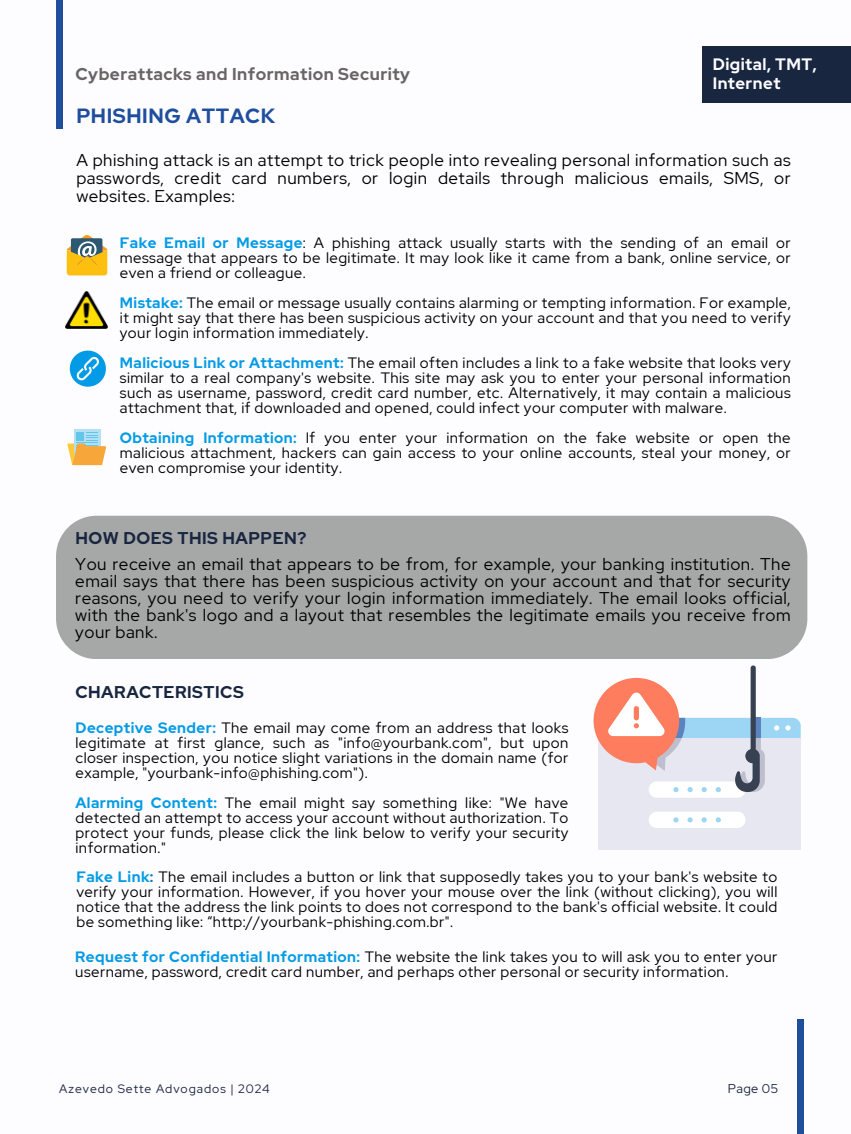
<style>
.page{position:relative;width:851px;height:1134px;background:#fff}
.page>*{position:absolute;margin:0;border:0;box-sizing:border-box;transform-origin:0 0}
.t1{font:700 20.6px "Red Hat Display";letter-spacing:.03em;color:#1f4e9d}
.t2{font:17px/17px "Red Hat Display";letter-spacing:.03em;color:#000;text-align:justify}
.t3{font:700 17px "Red Hat Display";letter-spacing:.03em;color:#696565}
.t4{font:700 17px "Red Hat Display";letter-spacing:.03em;color:#192640}
.t5{font:700 16.6px/19.2px "Red Hat Display";letter-spacing:.03em;color:#fdfcff}
.t6{font:15px/15px "Red Hat Display";letter-spacing:.03em;color:#000;text-align:justify}
.t7{font:12.8px "Red Hat Display";letter-spacing:.03em;color:#192640}
.t8{font:12.2px "Red Hat Display";letter-spacing:.08em;color:#192640}
.s1{font-weight:700;color:#039be5}
.s2{font-weight:700;color:#0077b5}
</style>
<div class="page">
<img style="left:66px;top:291px;width:42px;height:38px">
<svg style="left:69px;top:350px;width:37px;height:37px"></svg>
<div style="left:74px;top:429px;width:26px;height:34px;background:#b4e0f3"></div>
<svg style="left:67px;top:432px;width:39px;height:33px"></svg>
<svg style="left:67px;top:235px;width:40px;height:40px"></svg>
<div style="left:598px;top:738px;width:202px;height:112px;background:#e7e7f2"></div>
<div style="left:648px;top:812px;width:97px;height:16px;background:#fff;border-radius:8px"></div>
<div style="left:648px;top:781px;width:97px;height:17px;background:#fff;border-radius:8px"></div>
<div style="left:750px;top:665px;width:5px;height:92px;background:#384151;border-radius:3px"></div>
<svg style="left:673px;top:817px;width:5px;height:5px"></svg>
<svg style="left:687px;top:817px;width:5px;height:5px"></svg>
<svg style="left:701px;top:817px;width:5px;height:5px"></svg>
<svg style="left:715px;top:817px;width:5px;height:5px"></svg>
<svg style="left:593px;top:678px;width:207px;height:115px"></svg>
<div style="left:702px;top:46px;width:148px;height:57px;background:#192640"></div>
<div style="left:56px;top:0;width:6px;height:129px;background:#1f4e9d"></div>
<div style="left:797px;top:1019px;width:6px;height:115px;background:#1f4e9d"></div>
<div style="left:56px;top:516px;width:751px;height:143px;background:#a6a8a7;border-radius:40px"></div>
<p class="t3" style="left:75px;top:63px;width:336px">Cyberattacks and Information Security</p>
<h1 class="t1" style="left:76px;top:102px;width:200px">PHISHING ATTACK</h1>
<p class="t5" style="left:712px;top:55px;width:106px">Digital, TMT,<br>Internet</p>
<p class="t2" style="left:76px;top:151px;width:715px;line-height:18px">A phishing attack is an attempt to trick people into revealing personal information such as passwords, credit card numbers, or login details through malicious emails, SMS, or websites. Examples:</p>
<p class="t6" style="left:120px;top:235px;width:672px"><span class="s1">Fake Email or Message</span>: A phishing attack usually starts with the sending of an email or message that appears to be legitimate. It may look like it came from a bank, online service, or even a friend or colleague.</p>
<p class="t6" style="left:120px;top:295px;width:672px"><span class="s1">Mistake:</span> The email or message usually contains alarming or tempting information. For example, it might say that there has been suspicious activity on your account and that you need to verify your login information immediately.</p>
<p class="t6" style="left:120px;top:355px;width:672px"><span class="s1">Malicious Link or Attachment:</span> The email often includes a link to a fake website that looks very similar to a real company's website. This site may ask you to enter your personal information such as username, password, credit card number, etc. Alternatively, it may contain a malicious attachment that, if downloaded and opened, could infect your computer with malware.</p>
<p class="t6" style="left:120px;top:430px;width:672px"><span class="s1">Obtaining Information:</span> If you enter your information on the fake website or open the malicious attachment, hackers can gain access to your online accounts, steal your money, or even compromise your identity.</p>
<p class="t4" style="left:75px;top:527px;width:232px">HOW DOES THIS HAPPEN?</p>
<p class="t2" style="left:75px;top:556px;width:716px">You receive an email that appears to be from, for example, your banking institution. The email says that there has been suspicious activity on your account and that for security reasons, you need to verify your login information immediately. The email looks official, with the bank's logo and a layout that resembles the legitimate emails you receive from your bank.</p>
<p class="t4" style="left:75px;top:681px;width:170px">CHARACTERISTICS</p>
<p class="t6" style="left:75px;top:720px;width:494px"><span class="s1">Deceptive Sender:</span> The email may come from an address that looks legitimate at first glance, such as "info@yourbank.com", but upon closer inspection, you notice slight variations in the domain name (for example, "yourbank-info@phishing.com").</p>
<p class="t6" style="left:75px;top:795px;width:494px"><span class="s1">Alarming Content:</span> The email might say something like: "We have detected an attempt to access your account without authorization. To protect your funds, please click the link below to verify your security information."</p>
<p class="t6" style="left:76px;top:869px;width:702px"><span class="s1">Fake Link</span><span class="s2">:</span> The email includes a button or link that supposedly takes you to your bank's website to verify your information. However, if you hover your mouse over the link (without clicking), you will notice that the address the link points to does not correspond to the bank's official website. It could be something like: “http://yourbank-phishing.com.br".</p>
<p class="t6" style="left:75px;top:949px;width:703px"><span class="s1">Request for Confidential Information:</span> The website the link takes you to will ask you to enter your username, password, credit card number, and perhaps other personal or security information.</p>
<p class="t8" style="left:59px;top:1081px;width:212px">Azevedo Sette Advogados | 2024</p>
<p class="t7" style="left:727px;top:1080px;width:52px">Page 05</p>
</div>
